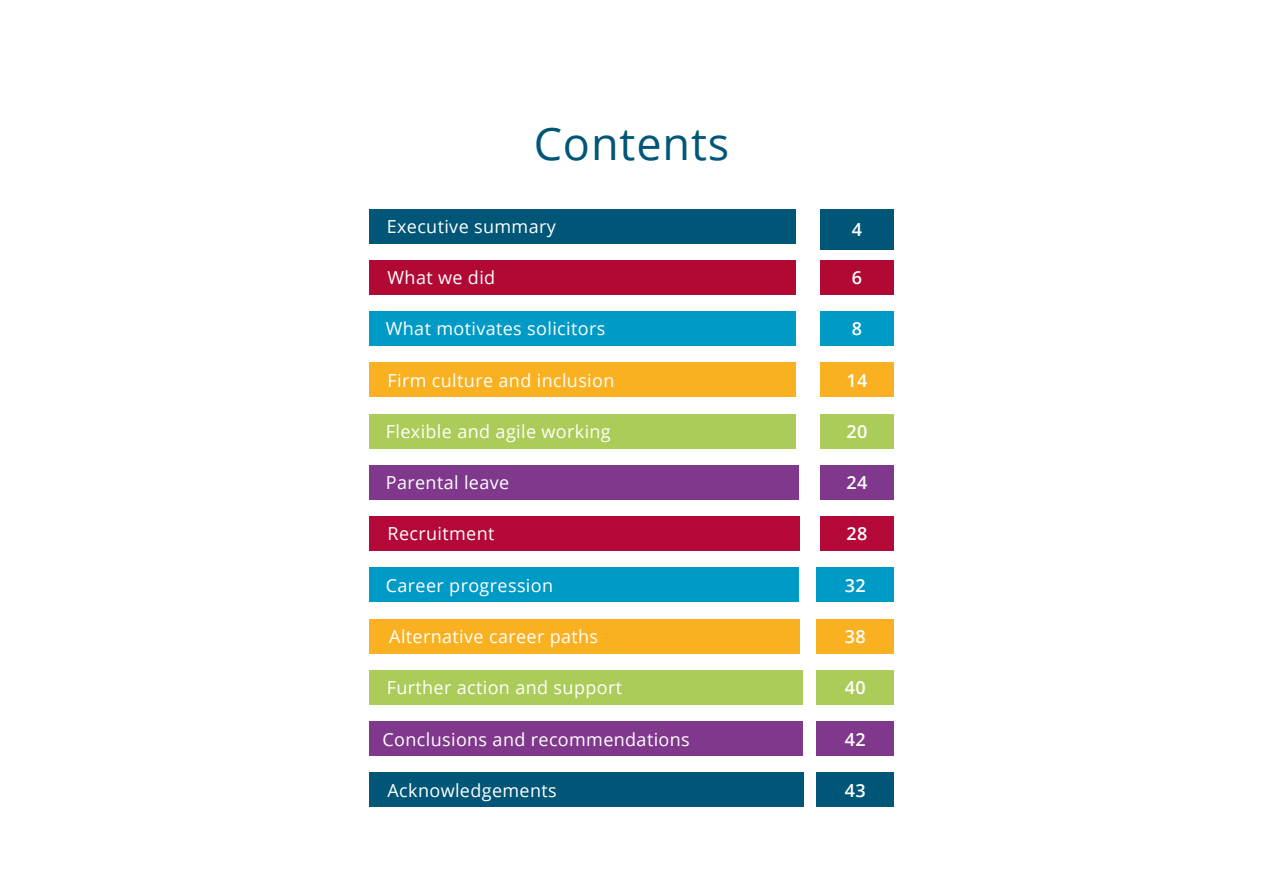
<style>
.page{position:relative;width:1263px;height:893px;background:#fff}
.page>*{position:absolute;margin:0;border:0;box-sizing:border-box;transform-origin:0 0}
.t1{font:45px "Open Sans";letter-spacing:.02em;color:#005677}
.t2{font:18px "Open Sans";letter-spacing:.02em;color:#fff}
.t3{font:600 18px "Open Sans";letter-spacing:.02em;color:#fff}
</style>
<div class="page">
<div style="left:369px;top:209px;width:426px;height:34px;background:#005677"></div>
<div style="left:820px;top:209px;width:74px;height:40px;background:#005677"></div>
<div style="left:369px;top:517px;width:430px;height:34px;background:#b30838"></div>
<div style="left:820px;top:517px;width:74px;height:34px;background:#b30838"></div>
<div style="left:369px;top:260px;width:426px;height:34px;background:#b10933"></div>
<div style="left:820px;top:260px;width:74px;height:34px;background:#b10933"></div>
<div style="left:369px;top:568px;width:429px;height:34px;background:#009ac7"></div>
<div style="left:817px;top:568px;width:77px;height:34px;background:#009ac7"></div>
<div style="left:369px;top:312px;width:426px;height:34px;background:#009ac7"></div>
<div style="left:820px;top:312px;width:74px;height:34px;background:#009ac7"></div>
<div style="left:369px;top:619px;width:430px;height:34px;background:#f9b122"></div>
<div style="left:817px;top:619px;width:77px;height:34px;background:#f9b122"></div>
<div style="left:369px;top:363px;width:426px;height:34px;background:#f9b122"></div>
<div style="left:820px;top:363px;width:74px;height:34px;background:#f9b122"></div>
<div style="left:369px;top:670px;width:433px;height:34px;background:#abcc58"></div>
<div style="left:817px;top:670px;width:77px;height:34px;background:#abcc58"></div>
<div style="left:369px;top:414px;width:426px;height:34px;background:#abcc58"></div>
<div style="left:820px;top:414px;width:74px;height:34px;background:#abcc58"></div>
<div style="left:369px;top:722px;width:433px;height:34px;background:#80388d"></div>
<div style="left:817px;top:722px;width:77px;height:34px;background:#80388d"></div>
<div style="left:369px;top:465px;width:429px;height:34px;background:#80388d"></div>
<div style="left:820px;top:465px;width:74px;height:34px;background:#80388d"></div>
<div style="left:369px;top:773px;width:434px;height:34px;background:#005677"></div>
<div style="left:817px;top:773px;width:77px;height:34px;background:#005677"></div>
<h1 class="t1" style="left:534px;top:113px;width:197px">Contents</h1>
<p class="t2" style="left:387px;top:214px;width:171px">Executive summary</p>
<p class="t3" style="left:852px;top:217px;width:12px">4</p>
<p class="t2" style="left:388px;top:265px;width:109px">What we did</p>
<p class="t3" style="left:852px;top:265px;width:12px">6</p>
<p class="t2" style="left:386px;top:317px;width:221px">What motivates solicitors</p>
<p class="t3" style="left:852px;top:317px;width:12px">8</p>
<p class="t2" style="left:388px;top:368px;width:228px">Firm culture and inclusion</p>
<p class="t3" style="left:846px;top:368px;width:22px">14</p>
<p class="t2" style="left:386px;top:419px;width:226px">Flexible and agile working</p>
<p class="t3" style="left:846px;top:419px;width:22px">20</p>
<p class="t2" style="left:386px;top:470px;width:125px">Parental leave</p>
<p class="t3" style="left:846px;top:470px;width:22px">24</p>
<p class="t2" style="left:388px;top:522px;width:108px">Recruitment</p>
<p class="t3" style="left:846px;top:522px;width:22px">28</p>
<p class="t2" style="left:386px;top:573px;width:169px">Career progression</p>
<p class="t3" style="left:845px;top:573px;width:22px">32</p>
<p class="t2" style="left:389px;top:624px;width:210px">Alternative career paths</p>
<p class="t3" style="left:845px;top:624px;width:22px">38</p>
<p class="t2" style="left:387px;top:675px;width:237px">Further action and support</p>
<p class="t3" style="left:845px;top:675px;width:22px">40</p>
<p class="t2" style="left:382px;top:727px;width:309px">Conclusions and recommendations</p>
<p class="t3" style="left:845px;top:727px;width:22px">42</p>
<p class="t2" style="left:388px;top:778px;width:171px">Acknowledgements</p>
<p class="t3" style="left:845px;top:778px;width:22px">43</p>
</div>
